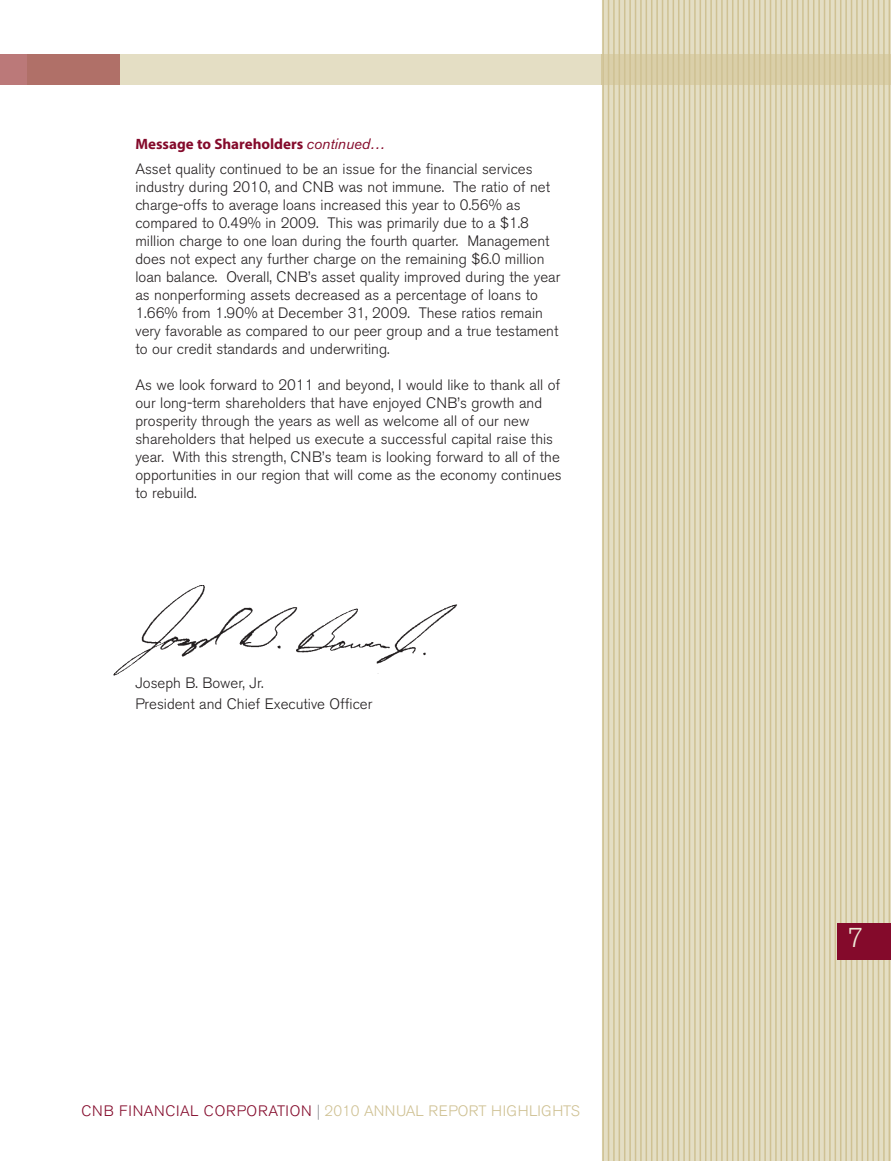
<style>
.page{position:relative;width:891px;height:1161px;background:#fff}
.page>*{position:absolute;margin:0;border:0;box-sizing:border-box;transform-origin:0 0}
.t1{font:300 27px "Akzidenz Grotesk BE";color:#eeead8}
.t2{font:300 15px/18px "Akzidenz Grotesk BE";color:#231f20}
.t3{font:300 15px "Akzidenz Grotesk BE";letter-spacing:.035em;color:#cfc193}
.t4{font:700 15px "Myriad Pro";color:#840a2b}
.s1{font-family:"Akzidenz Grotesk BE";font-weight:400;font-style:italic}
.s2{color:#840a2b}
.s3{color:#939598}
</style>
<div class="page">
<div style="left:120px;top:54px;width:482px;height:31px;background:#e4dec4"></div>
<div style="left:0;top:54px;width:27px;height:31px;background:#bb7979"></div>
<div style="left:27px;top:54px;width:93px;height:31px;background:#b07068"></div>
<svg style="left:604px;top:0;width:287px;height:1161px;background:#e2dbc0"></svg>
<div style="left:602px;top:54px;width:289px;height:31px;background:#dacfa9"></div>
<hr style="left:602px;top:0;width:2px;height:1161px;background:#cfc193">
<hr style="left:608px;top:0;width:1px;height:1161px;background:#cfc193">
<hr style="left:613px;top:0;width:2px;height:1161px;background:#cfc193">
<hr style="left:619px;top:0;width:1px;height:1161px;background:#cfc193">
<hr style="left:624px;top:0;width:1px;height:1161px;background:#cfc193">
<hr style="left:629px;top:0;width:2px;height:1161px;background:#cfc193">
<hr style="left:635px;top:0;width:1px;height:1161px;background:#cfc193">
<hr style="left:640px;top:0;width:2px;height:1161px;background:#cfc193">
<hr style="left:646px;top:0;width:1px;height:1161px;background:#cfc193">
<hr style="left:651px;top:0;width:1px;height:1161px;background:#cfc193">
<hr style="left:656px;top:0;width:2px;height:1161px;background:#cfc193">
<hr style="left:662px;top:0;width:1px;height:1161px;background:#cfc193">
<hr style="left:667px;top:0;width:2px;height:1161px;background:#cfc193">
<hr style="left:673px;top:0;width:1px;height:1161px;background:#cfc193">
<hr style="left:678px;top:0;width:1px;height:1161px;background:#cfc193">
<hr style="left:683px;top:0;width:2px;height:1161px;background:#cfc193">
<hr style="left:689px;top:0;width:1px;height:1161px;background:#cfc193">
<hr style="left:694px;top:0;width:2px;height:1161px;background:#cfc193">
<hr style="left:700px;top:0;width:1px;height:1161px;background:#cfc193">
<hr style="left:705px;top:0;width:1px;height:1161px;background:#cfc193">
<hr style="left:710px;top:0;width:2px;height:1161px;background:#cfc193">
<hr style="left:716px;top:0;width:1px;height:1161px;background:#cfc193">
<hr style="left:721px;top:0;width:2px;height:1161px;background:#cfc193">
<hr style="left:727px;top:0;width:1px;height:1161px;background:#cfc193">
<hr style="left:732px;top:0;width:1px;height:1161px;background:#cfc193">
<hr style="left:737px;top:0;width:2px;height:1161px;background:#cfc193">
<hr style="left:743px;top:0;width:1px;height:1161px;background:#cfc193">
<hr style="left:748px;top:0;width:2px;height:1161px;background:#cfc193">
<hr style="left:754px;top:0;width:1px;height:1161px;background:#cfc193">
<hr style="left:759px;top:0;width:1px;height:1161px;background:#cfc193">
<hr style="left:764px;top:0;width:2px;height:1161px;background:#cfc193">
<hr style="left:770px;top:0;width:1px;height:1161px;background:#cfc193">
<hr style="left:775px;top:0;width:2px;height:1161px;background:#cfc193">
<hr style="left:781px;top:0;width:1px;height:1161px;background:#cfc193">
<hr style="left:786px;top:0;width:1px;height:1161px;background:#cfc193">
<hr style="left:791px;top:0;width:2px;height:1161px;background:#cfc193">
<hr style="left:797px;top:0;width:1px;height:1161px;background:#cfc193">
<hr style="left:802px;top:0;width:2px;height:1161px;background:#cfc193">
<hr style="left:808px;top:0;width:1px;height:1161px;background:#cfc193">
<hr style="left:813px;top:0;width:1px;height:1161px;background:#cfc193">
<hr style="left:818px;top:0;width:2px;height:1161px;background:#cfc193">
<hr style="left:824px;top:0;width:1px;height:1161px;background:#cfc193">
<hr style="left:829px;top:0;width:2px;height:1161px;background:#cfc193">
<hr style="left:835px;top:0;width:1px;height:1161px;background:#cfc193">
<hr style="left:840px;top:0;width:1px;height:1161px;background:#cfc193">
<hr style="left:845px;top:0;width:2px;height:1161px;background:#cfc193">
<hr style="left:851px;top:0;width:1px;height:1161px;background:#cfc193">
<hr style="left:856px;top:0;width:2px;height:1161px;background:#cfc193">
<hr style="left:862px;top:0;width:1px;height:1161px;background:#cfc193">
<hr style="left:867px;top:0;width:1px;height:1161px;background:#cfc193">
<hr style="left:872px;top:0;width:2px;height:1161px;background:#cfc193">
<hr style="left:878px;top:0;width:1px;height:1161px;background:#cfc193">
<hr style="left:883px;top:0;width:2px;height:1161px;background:#cfc193">
<hr style="left:889px;top:0;width:1px;height:1161px;background:#cfc193">
<div style="left:837px;top:923px;width:54px;height:37px;background:#840a2b"></div>
<img style="left:113px;top:585px;width:344px;height:91px">
<p class="t4" style="left:135px;top:138px;width:251px">Message to Shareholders <span class="s1">continued…</span></p>
<p class="t2" style="left:135px;top:161px;width:427px">Asset quality continued to be an issue for the financial services industry during 2010, and CNB was not immune. The ratio of net charge-offs to average loans increased this year to 0.56% as compared to 0.49% in 2009. This was primarily due to a $1.8 million charge to one loan during the fourth quarter. Management does not expect any further charge on the remaining $6.0 million loan balance. Overall, CNB’s asset quality improved during the year as nonperforming assets decreased as a percentage of loans to 1.66% from 1.90% at December 31, 2009. These ratios remain very favorable as compared to our peer group and a true testament to our credit standards and underwriting.</p>
<p class="t2" style="left:135px;top:377px;width:428px">As we look forward to 2011 and beyond, I would like to thank all of our long-term shareholders that have enjoyed CNB’s growth and prosperity through the years as well as welcome all of our new shareholders that helped us execute a successful capital raise this year. With this strength, CNB’s team is looking forward to all of the opportunities in our region that will come as the economy continues to rebuild.</p>
<p class="t2" style="left:135px;top:674px;width:238px;line-height:21px">Joseph B. Bower, Jr.<br>President and Chief Executive Officer</p>
<p class="t3" style="left:81px;top:1104px;width:500px"><span class="s2">CNB FINANCIAL CORPORATION</span> <span class="s3">|</span> 2010 ANNUAL REPORT HIGHLIGHTS</p>
<h1 class="t1" style="left:848px;top:926px;width:17px">7</h1>
</div>
